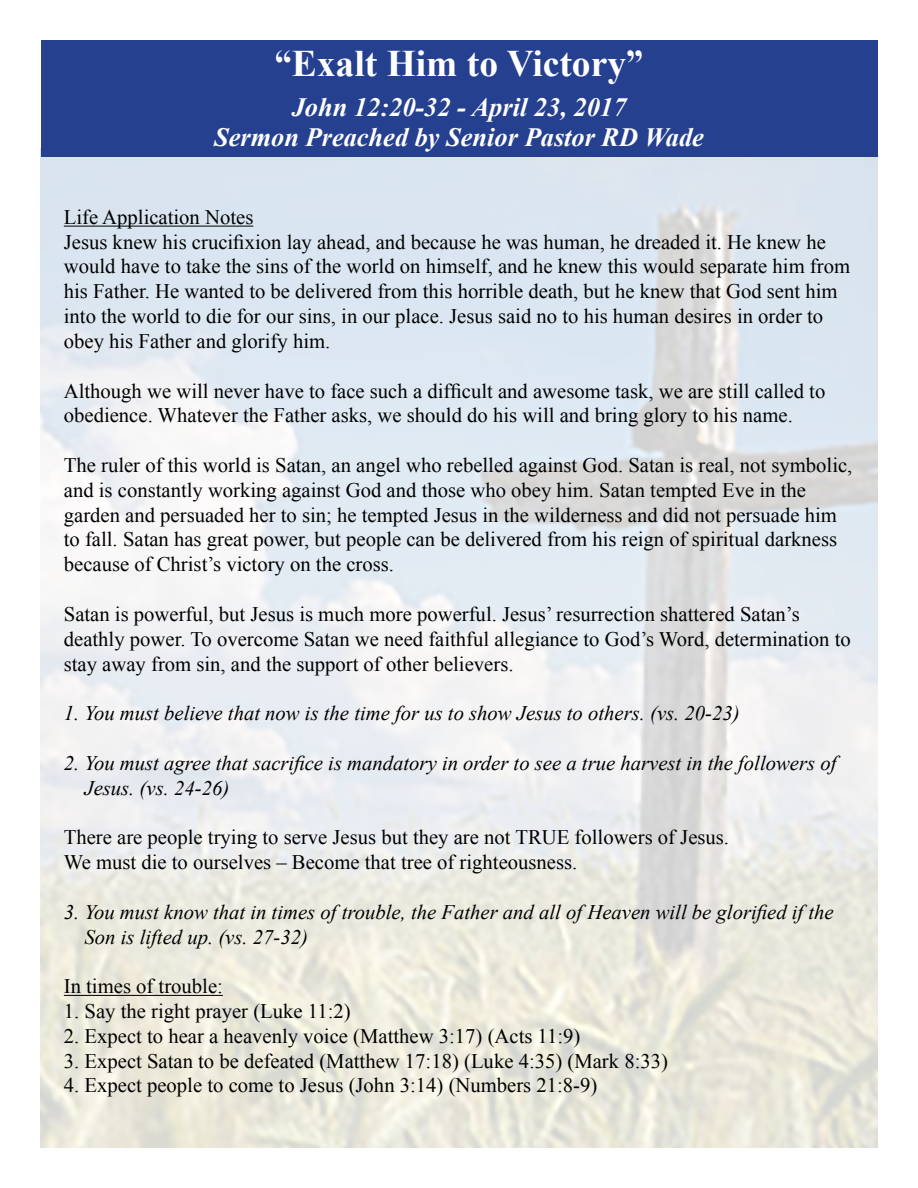
<style>
.page{position:relative;width:918px;height:1188px;background:#fff}
.page>*{position:absolute;margin:0;border:0;box-sizing:border-box;transform-origin:0 0}
.t1{font:700 37.5px "Times New Roman";color:#fff;scale:.91 1}
.t2{font:italic 700 26.4px/29.1px "Times New Roman";color:#fff;text-align:center}
.t3{font:20.7px/24.8px "Times New Roman";color:#000}
.t4{font:italic 20.7px/24.8px "Times New Roman";color:#000}
</style>
<div class="page">
<div style="left:41px;top:40px;width:837px;height:117px;background:#25408f"></div>
<hr style="left:64px;top:226px;width:189px;height:1px;background:#000">
<hr style="left:64px;top:995px;width:159px;height:1px;background:#000">
<h1 class="t1" style="left:275px;top:38px;width:406px">“Exalt Him to Victory”</h1>
<p class="t2" style="left:214px;top:92px;width:491px">John 12:20-32 - April 23, 2017<br>Sermon Preached by Senior Pastor RD Wade</p>
<p class="t3" style="left:64px;top:204px;width:788px">Life Application Notes<br>Jesus knew his crucifixion lay ahead, and because he was human, he dreaded it. He knew he would have to take the sins of the world on himself, and he knew this would separate him from his Father. He wanted to be delivered from this horrible death, but he knew that God sent him into the world to die for our sins, in our place. Jesus said no to his human desires in order to obey his Father and glorify him.</p>
<p class="t3" style="left:64px;top:378px;width:763px">Although we will never have to face such a difficult and awesome task, we are still called to obedience. Whatever the Father asks, we should do his will and bring glory to his name.</p>
<p class="t3" style="left:64px;top:452px;width:790px">The ruler of this world is Satan, an angel who rebelled against God. Satan is real, not symbolic, and is constantly working against God and those who obey him. Satan tempted Eve in the garden and persuaded her to sin; he tempted Jesus in the wilderness and did not persuade him to fall. Satan has great power, but people can be delivered from his reign of spiritual darkness because of Christ’s victory on the cross.</p>
<p class="t3" style="left:64px;top:601px;width:789px">Satan is powerful, but Jesus is much more powerful. Jesus’ resurrection shattered Satan’s deathly power. To overcome Satan we need faithful allegiance to God’s Word, determination to stay away from sin, and the support of other believers.</p>
<p class="t4" style="left:64px;top:700px;width:677px">1. You must believe that now is the time for us to show Jesus to others. (vs. 20-23)</p>
<p class="t4" style="left:85px;top:750px;width:753px;text-indent:-21px">2. You must agree that sacrifice is mandatory in order to see a true harvest in the followers of<br>Jesus. (vs. 24-26)</p>
<p class="t3" style="left:64px;top:825px;width:667px">There are people trying to serve Jesus but they are not TRUE followers of Jesus.<br>We must die to ourselves – Become that tree of righteousness.</p>
<p class="t4" style="left:85px;top:899px;width:751px;text-indent:-21px">3. You must know that in times of trouble, the Father and all of Heaven will be glorified if the<br>Son is lifted up. (vs. 27-32)</p>
<p class="t3" style="left:64px;top:974px;width:161px">In times of trouble:</p>
<p class="t3" style="left:64px;top:998px;width:288px">1. Say the right prayer (Luke 11:2)</p>
<p class="t3" style="left:64px;top:1023px;width:518px">2. Expect to hear a heavenly voice (Matthew 3:17) (Acts 11:9)</p>
<p class="t3" style="left:64px;top:1048px;width:606px">3. Expect Satan to be defeated (Matthew 17:18) (Luke 4:35) (Mark 8:33)</p>
<p class="t3" style="left:64px;top:1073px;width:535px">4. Expect people to come to Jesus (John 3:14) (Numbers 21:8-9)</p>
</div>
